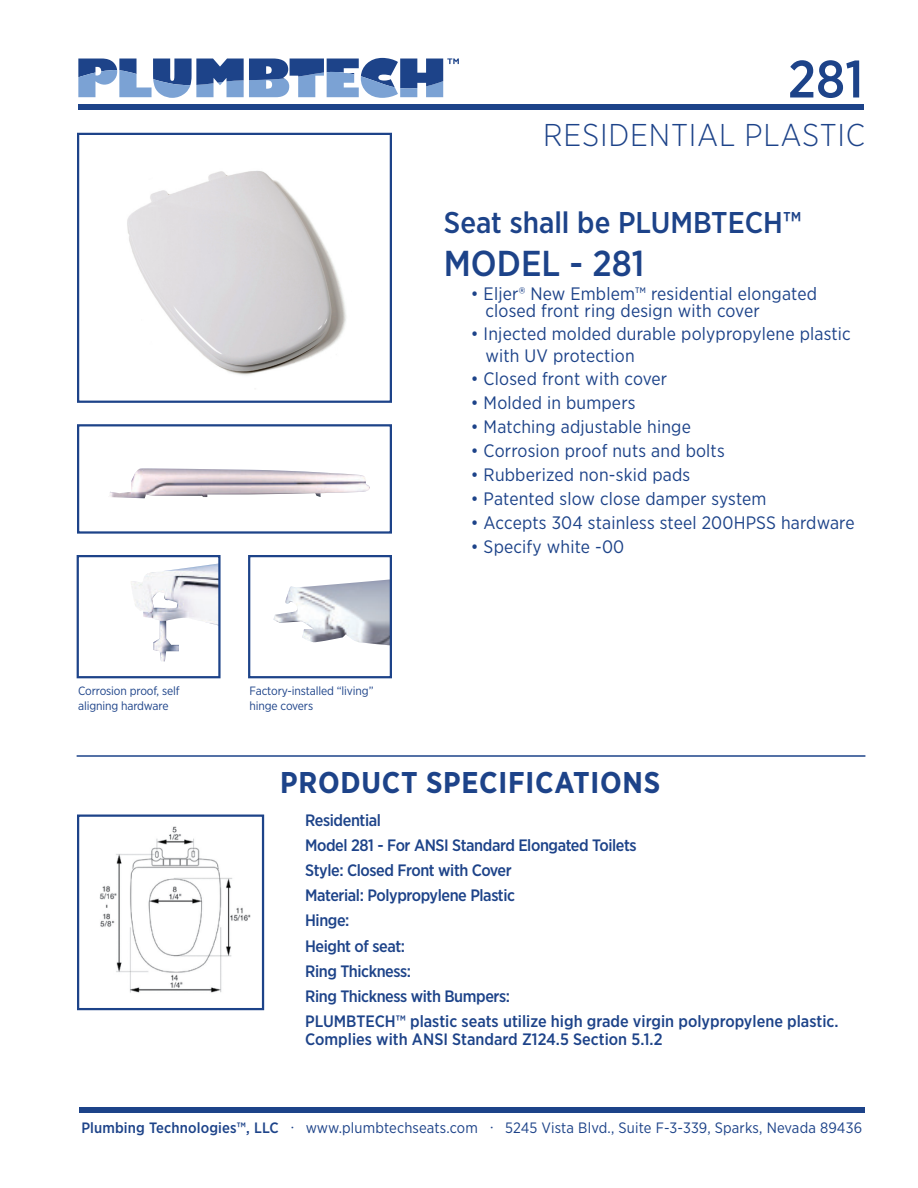
<style>
.page{position:relative;width:918px;height:1188px;background:#fff}
.page>*{position:absolute;margin:0;border:0;box-sizing:border-box;transform-origin:0 0}
.t1{font:500 52.5px "Gotham Narrow";color:#1d4389}
.t2{font:500 36px "Gotham Narrow";color:#1d4389}
.t3{font:300 31.5px "Gotham Narrow";letter-spacing:.025em;color:#1d4389}
.t4{font:500 30px "Gotham Narrow";color:#1d4389}
.t5{font:700 30px "Gotham Narrow";letter-spacing:.025em;color:#1d4389}
.t6{font:18px/16.5px "Gotham Narrow";letter-spacing:.01em;color:#1d4389}
.t7{font:500 16.5px/25.2px "Gotham Narrow";letter-spacing:-.025em;color:#1d4389}
.t8{font:500 16.5px "Gotham Narrow";color:#1d4389}
.t9{font:15px "Gotham Narrow";letter-spacing:.01em;color:#1d4389}
.t10{font:12px/15px "Gotham Narrow";letter-spacing:-.01em;color:#1d4389}
.s1{font-weight:500}
.s2{font-family:"Minion Pro"}
</style>
<div class="page">
<svg style="left:78px;top:58px;width:381px;height:40px"></svg>
<div style="left:78px;top:104px;width:786px;height:6px;background:#1d4389"></div>
<div style="left:80px;top:1107px;width:785px;height:6px;background:#1d4389"></div>
<img style="left:127px;top:171px;width:220px;height:204px">
<div style="left:77px;top:133px;width:315px;height:270px;border:2px solid #1d4389"></div>
<img style="left:110px;top:468px;width:260px;height:30px">
<div style="left:77px;top:424px;width:315px;height:110px;border:2px solid #1d4389"></div>
<img style="left:99px;top:826px;width:152px;height:167px">
<div style="left:77px;top:815px;width:187px;height:195px;border:2px solid #1d4389"></div>
<hr style="left:77px;top:755px;width:788px;height:2px;background:#1d4389">
<img style="left:131px;top:563px;width:87px;height:98px">
<div style="left:77px;top:555px;width:144px;height:123px;border:2px solid #1d4389"></div>
<img style="left:273px;top:579px;width:116px;height:66px">
<div style="left:248px;top:555px;width:144px;height:123px;border:2px solid #1d4389"></div>
<h1 class="t1" style="left:788px;top:46px;width:77px">281</h1>
<h3 class="t3" style="left:543px;top:115px;width:323px">RESIDENTIAL PLASTIC</h3>
<p class="t10" style="left:78px;top:683px;width:103px">Corrosion proof, self aligning hardware</p>
<p class="t10" style="left:250px;top:683px;width:125px">Factory-installed “living” hinge covers</p>
<h3 class="t4" style="left:444px;top:203px;width:359px">Seat shall be PLUMBTECH™</h3>
<h2 class="t2" style="left:444px;top:241px;width:202px">MODEL - 281</h2>
<p class="t6" style="left:485px;top:285px;width:333px;text-indent:-15px">• Eljer® New Emblem™ residential elongated closed front ring design with cover</p>
<p class="t6" style="left:485px;top:323px;width:367px;line-height:21px;text-indent:-15px">• Injected molded durable polypropylene plastic with UV protection</p>
<p class="t6" style="left:471px;top:371px;width:198px">• Closed front with cover</p>
<p class="t6" style="left:471px;top:395px;width:166px">• Molded in bumpers</p>
<p class="t6" style="left:471px;top:419px;width:222px">• Matching adjustable hinge</p>
<p class="t6" style="left:471px;top:443px;width:255px">• Corrosion proof nuts and bolts</p>
<p class="t6" style="left:471px;top:467px;width:221px">• Rubberized non-skid pads</p>
<p class="t6" style="left:471px;top:491px;width:297px">• Patented slow close damper system</p>
<p class="t6" style="left:471px;top:515px;width:385px">• Accepts 304 stainless steel 200HPSS hardware</p>
<p class="t6" style="left:471px;top:539px;width:155px">• Specify white -00</p>
<h3 class="t5" style="left:280px;top:763px;width:382px">PRODUCT SPECIFICATIONS</h3>
<p class="t7" style="left:305px;top:807px;width:535px">Residential<br>Model 281 - For ANSI Standard Elongated Toilets<br>Style: Closed Front with Cover<br>Material: Polypropylene Plastic<br>Hinge:<br>Height of seat:<br>Ring Thickness:<br>Ring Thickness with Bumpers:<br>PLUMBTECH™ plastic seats utilize high grade virgin polypropylene plastic.</p>
<p class="t8" style="left:305px;top:1029px;width:359px">Complies with ANSI Standard Z124.5 Section 5.1.2</p>
<p class="t9" style="left:81px;top:1118px;width:782px"><span class="s1">Plumbing Technologies™, LLC</span> <span class="s2">·</span> www.plumbtechseats.com <span class="s2">·</span> 5245 Vista Blvd., Suite F-3-339, Sparks, Nevada 89436</p>
</div>
